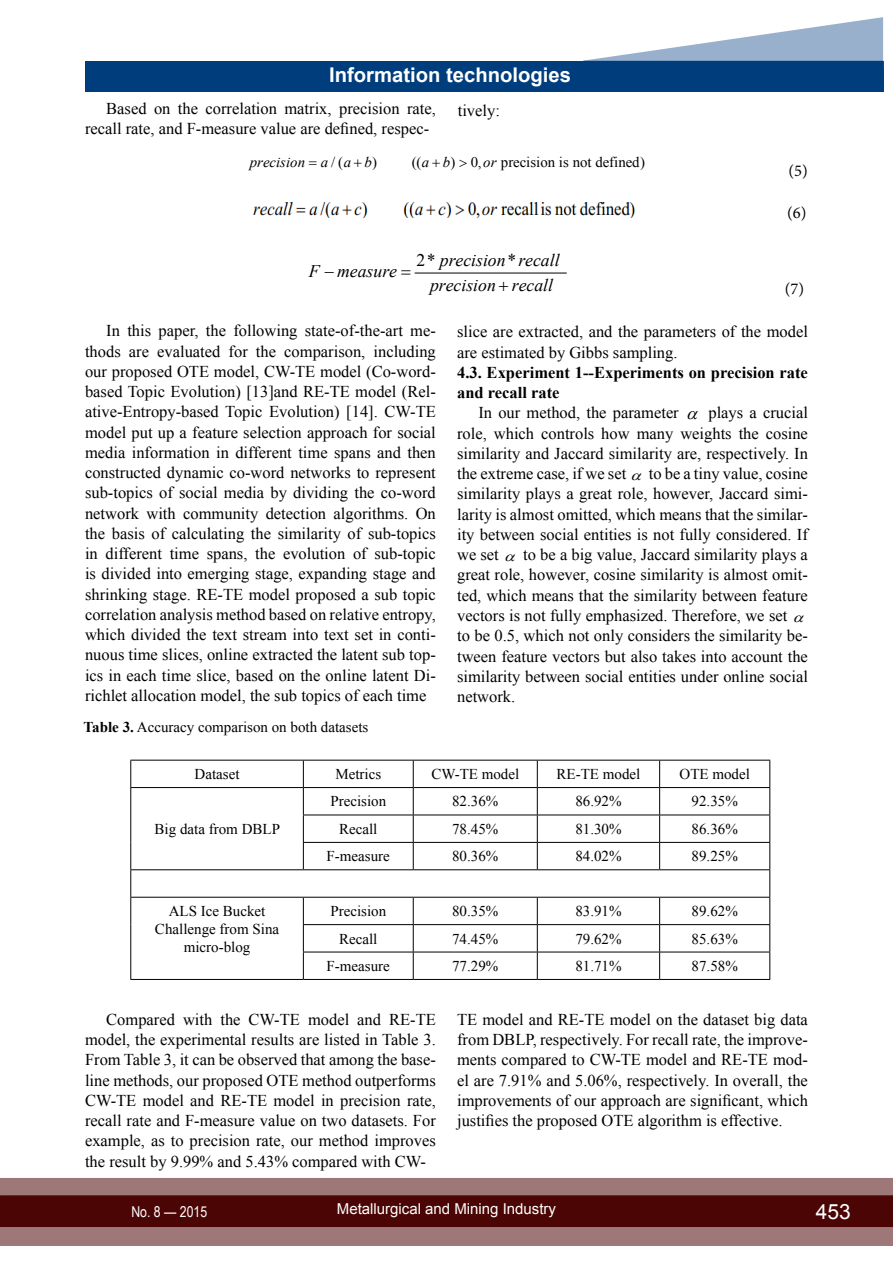
<style>
.page{position:relative;width:893px;height:1263px;background:#fff}
.page>*{position:absolute;margin:0;border:0;box-sizing:border-box;transform-origin:0 0}
.t1{font:21px "Arial";color:#fff}
.t2{font:700 20.25px "Arial";color:#fff}
.t3{font:italic 17.7px "Times New Roman";color:#000}
.t4{font:17.7px "Times New Roman";color:#000}
.t5{font:16.5px/20.2px "Times New Roman";color:#000;text-align:justify}
.t6{font:700 16.5px/20.2px "Times New Roman";color:#000}
.t7{font:16.5px "Minion Pro";color:#000}
.t8{font:15px/18px "Times New Roman";color:#000;text-align:center}
.t9{font:15px "Arial";color:#fff}
.t10{font:15px "Arial Narrow";color:#fff}
.t11{font:14.7px "Times New Roman";color:#000}
.t12{font:italic 14.7px "Times New Roman";color:#000}
.s1{font-style:normal}
.s2{font-style:italic}
.s3{font-weight:700}
</style>
<div class="page">
<div style="left:0;top:1178px;width:893px;height:68px;background:#9e7878"></div>
<div style="left:0;top:1195px;width:893px;height:32px;background:#4c0505;border:2px solid #4c0505"></div>
<div style="left:85px;top:61px;width:798px;height:30px;background:#003d7d"></div>
<svg style="left:583px;top:17px;width:300px;height:44px"></svg>
<img style="left:253px;top:203px;width:382px;height:14px">
<hr style="left:415px;top:273px;width:151px;height:1px;background:#000">
<hr style="left:130px;top:760px;width:173px;height:1px;background:#000">
<hr style="left:303px;top:760px;width:110px;height:1px;background:#000">
<hr style="left:413px;top:760px;width:124px;height:1px;background:#000">
<hr style="left:537px;top:760px;width:123px;height:1px;background:#000">
<hr style="left:660px;top:760px;width:110px;height:1px;background:#000">
<hr style="left:130px;top:787px;width:173px;height:1px;background:#000">
<hr style="left:303px;top:787px;width:110px;height:1px;background:#000">
<hr style="left:413px;top:787px;width:124px;height:1px;background:#000">
<hr style="left:537px;top:787px;width:123px;height:1px;background:#000">
<hr style="left:660px;top:787px;width:110px;height:1px;background:#000">
<hr style="left:303px;top:815px;width:110px;height:1px;background:#000">
<hr style="left:413px;top:815px;width:124px;height:1px;background:#000">
<hr style="left:537px;top:815px;width:123px;height:1px;background:#000">
<hr style="left:660px;top:815px;width:110px;height:1px;background:#000">
<hr style="left:303px;top:842px;width:110px;height:1px;background:#000">
<hr style="left:413px;top:842px;width:124px;height:1px;background:#000">
<hr style="left:537px;top:842px;width:123px;height:1px;background:#000">
<hr style="left:660px;top:842px;width:110px;height:1px;background:#000">
<hr style="left:130px;top:869px;width:173px;height:1px;background:#000">
<hr style="left:303px;top:869px;width:110px;height:1px;background:#000">
<hr style="left:413px;top:869px;width:124px;height:1px;background:#000">
<hr style="left:537px;top:869px;width:123px;height:1px;background:#000">
<hr style="left:660px;top:869px;width:110px;height:1px;background:#000">
<hr style="left:130px;top:897px;width:173px;height:1px;background:#000">
<hr style="left:303px;top:897px;width:110px;height:1px;background:#000">
<hr style="left:413px;top:897px;width:124px;height:1px;background:#000">
<hr style="left:537px;top:897px;width:123px;height:1px;background:#000">
<hr style="left:660px;top:897px;width:110px;height:1px;background:#000">
<hr style="left:303px;top:924px;width:110px;height:1px;background:#000">
<hr style="left:413px;top:924px;width:124px;height:1px;background:#000">
<hr style="left:537px;top:924px;width:123px;height:1px;background:#000">
<hr style="left:660px;top:924px;width:110px;height:1px;background:#000">
<hr style="left:303px;top:952px;width:110px;height:1px;background:#000">
<hr style="left:413px;top:952px;width:124px;height:1px;background:#000">
<hr style="left:537px;top:952px;width:123px;height:1px;background:#000">
<hr style="left:660px;top:952px;width:110px;height:1px;background:#000">
<hr style="left:130px;top:979px;width:173px;height:1px;background:#000">
<hr style="left:303px;top:979px;width:110px;height:1px;background:#000">
<hr style="left:413px;top:979px;width:124px;height:1px;background:#000">
<hr style="left:537px;top:979px;width:123px;height:1px;background:#000">
<hr style="left:660px;top:979px;width:110px;height:1px;background:#000">
<svg style="left:130px;top:760px;width:1px;height:219px"></svg>
<svg style="left:303px;top:760px;width:1px;height:109px"></svg>
<svg style="left:413px;top:760px;width:1px;height:109px"></svg>
<svg style="left:537px;top:760px;width:1px;height:109px"></svg>
<svg style="left:659px;top:760px;width:1px;height:109px"></svg>
<svg style="left:303px;top:897px;width:1px;height:82px"></svg>
<svg style="left:413px;top:897px;width:1px;height:82px"></svg>
<svg style="left:537px;top:897px;width:1px;height:82px"></svg>
<svg style="left:659px;top:897px;width:1px;height:82px"></svg>
<svg style="left:769px;top:760px;width:1px;height:219px"></svg>
<p class="t2" style="left:329px;top:61px;width:243px">Information technologies</p>
<p class="t5" style="left:85px;top:98px;width:352px;text-indent:21px">Based on the correlation matrix, precision rate, recall rate, and F-measure value are defined, respec-</p>
<p class="t5" style="left:458px;top:100px;width:44px">tively:</p>
<p class="t12" style="left:250px;top:152px;width:129px">precision a a b<span class="s1">)</span></p>
<p class="t11" style="left:412px;top:153px;width:235px">((<span class="s2">a b</span>) 0,<span class="s2">or</span> precision is not defined)</p>
<p class="t11" style="left:331px;top:153px;width:13px">/(</p>
<p class="t7" style="left:789px;top:159px;width:21px">(5)</p>
<p class="t7" style="left:787px;top:201px;width:21px">(6)</p>
<p class="t3" style="left:416px;top:248px;width:145px"><span class="s1">2*</span> precision recall</p>
<p class="t4" style="left:508px;top:248px;width:10px">*</p>
<p class="t3" style="left:309px;top:259px;width:90px">F measure</p>
<p class="t3" style="left:430px;top:273px;width:125px">precision recall</p>
<p class="t7" style="left:785px;top:277px;width:21px">(7)</p>
<p class="t5" style="left:457px;top:322px;width:352px">slice are extracted, and the parameters of the model are estimated by Gibbs sampling.</p>
<p class="t6" style="left:457px;top:362px;width:352px">4.3. Experiment 1--Experiments on precision rate and recall rate</p>
<p class="t5" style="left:478px;top:403px;width:202px">In our method, the parameter</p>
<p class="t5" style="left:85px;top:320px;width:352px;text-indent:21px">In this paper, the following state-of-the-art me&shy;thods are evaluated for the comparison, including our proposed OTE model, CW-TE model (Co-word&shy;based Topic Evolution) [13]and RE-TE model (Rel&shy;ative-Entropy-based Topic Evolution) [14]. CW-TE model put up a feature selection approach for social media information in different time spans and then constructed dynamic co-word networks to represent sub-topics of social media by dividing the co-word network with community detection algorithms. On the basis of calculating the similarity of sub-topics in different time spans, the evolution of sub-topic is divided into emerging stage, expanding stage and shrinking stage. RE-TE model proposed a sub topic correlation analysis method based on relative entropy, which divided the text stream into text set in conti&shy;nuous time slices, online extracted the latent sub top&shy;ics in each time slice, based on the online latent Di&shy;richlet allocation model, the sub topics of each time</p>
<p class="t5" style="left:457px;top:403px;width:352px;text-indent:251px">plays a crucial role, which controls how many weights the cosine similarity and Jaccard similarity are, respectively. In the extreme case, if we set</p>
<p class="t5" style="left:457px;top:463px;width:352px;text-indent:192px">to be a tiny value, cosine similarity plays a great role, however, Jaccard simi&shy;larity is almost omitted, which means that the similar&shy;ity between social entities is not fully considered. If we set</p>
<p class="t5" style="left:457px;top:544px;width:352px;text-align:left;text-indent:66px">to be a big value, Jaccard similarity plays a great role, however, cosine similarity is almost omit&shy;ted, which means that the similarity between feature vectors is not fully emphasized. Therefore, we set<br>to be 0.5, which not only considers the similarity be&shy;tween feature vectors but also takes into account the similarity between social entities under online social network.</p>
<p class="t8" style="left:84px;top:718px;width:286px"><span class="s3">Table 3.</span> Accuracy comparison on both datasets</p>
<p class="t8" style="left:195px;top:765px;width:46px">Dataset</p>
<p class="t8" style="left:335px;top:765px;width:47px">Metrics</p>
<p class="t8" style="left:431px;top:765px;width:89px">CW-TE model</p>
<p class="t8" style="left:557px;top:765px;width:85px">RE-TE model</p>
<p class="t8" style="left:679px;top:765px;width:72px">OTE model</p>
<p class="t8" style="left:155px;top:820px;width:127px">Big data from DBLP</p>
<p class="t8" style="left:330px;top:792px;width:57px">Precision</p>
<p class="t8" style="left:452px;top:792px;width:48px">82.36%</p>
<p class="t8" style="left:575px;top:792px;width:48px">86.92%</p>
<p class="t8" style="left:692px;top:792px;width:48px">92.35%</p>
<p class="t8" style="left:339px;top:820px;width:40px">Recall</p>
<p class="t8" style="left:452px;top:820px;width:48px">78.45%</p>
<p class="t8" style="left:575px;top:820px;width:48px">81.30%</p>
<p class="t8" style="left:692px;top:820px;width:48px">86.36%</p>
<p class="t8" style="left:327px;top:847px;width:65px">F-measure</p>
<p class="t8" style="left:452px;top:847px;width:48px">80.36%</p>
<p class="t8" style="left:575px;top:847px;width:48px">84.02%</p>
<p class="t8" style="left:692px;top:847px;width:48px">89.25%</p>
<p class="t8" style="left:155px;top:902px;width:126px">ALS Ice Bucket<br>Challenge from Sina micro-blog</p>
<p class="t8" style="left:330px;top:902px;width:57px">Precision</p>
<p class="t8" style="left:452px;top:902px;width:48px">80.35%</p>
<p class="t8" style="left:575px;top:902px;width:48px">83.91%</p>
<p class="t8" style="left:692px;top:902px;width:48px">89.62%</p>
<p class="t8" style="left:339px;top:929px;width:40px">Recall</p>
<p class="t8" style="left:452px;top:929px;width:48px">74.45%</p>
<p class="t8" style="left:575px;top:929px;width:48px">79.62%</p>
<p class="t8" style="left:692px;top:929px;width:48px">85.63%</p>
<p class="t8" style="left:327px;top:957px;width:65px">F-measure</p>
<p class="t8" style="left:452px;top:957px;width:48px">77.29%</p>
<p class="t8" style="left:575px;top:957px;width:48px">81.71%</p>
<p class="t8" style="left:692px;top:957px;width:48px">87.58%</p>
<p class="t5" style="left:85px;top:1009px;width:352px;text-indent:21px">Compared with the CW-TE model and RE-TE model, the experimental results are listed in Table 3.<br>From Table 3, it can be observed that among the base&shy;line methods, our proposed OTE method outperforms CW-TE model and RE-TE model in precision rate, recall rate and F-measure value on two datasets. For example, as to precision rate, our method improves the result by 9.99% and 5.43% compared with CW-</p>
<p class="t5" style="left:457px;top:1009px;width:352px">TE model and RE-TE model on the dataset big data from DBLP, respectively. For recall rate, the improve&shy;ments compared to CW-TE model and RE-TE mod&shy;el are 7.91% and 5.06%, respectively. In overall, the improvements of our approach are significant, which justifies the proposed OTE algorithm is effective.</p>
<p class="t10" style="left:131px;top:1200px;width:77px">No. 8 — 2015</p>
<p class="t9" style="left:337px;top:1199px;width:221px">Metallurgical and Mining Industry</p>
<p class="t1" style="left:816px;top:1197px;width:37px">453</p>
</div>
